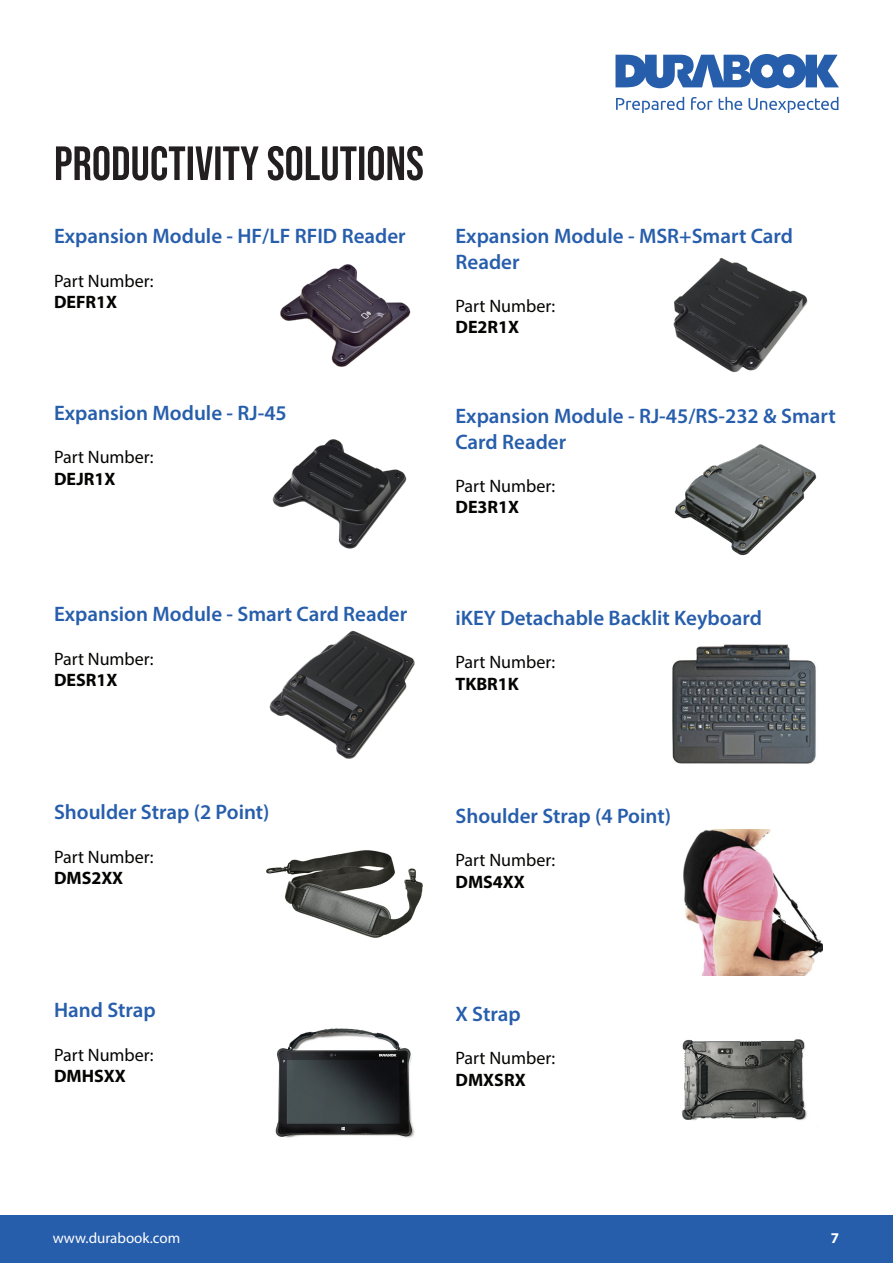
<style>
.page{position:relative;width:893px;height:1263px;background:#fff}
.page>*{position:absolute;margin:0;border:0;box-sizing:border-box;transform-origin:0 0}
.Accessory_Title{font:600 21px/25.2px "Myriad Pro";color:#275eac}
.t1{font:18px "Myriad Pro";color:#040503}
.t2{font:700 18px "Myriad Pro";color:#040503}
.t3{font:15px "Myriad Pro";color:#fff}
.t4{font:700 15px "Myriad Pro";color:#fff}
</style>
<div class="page">
<svg style="left:615px;top:54px;width:224px;height:34px"></svg>
<svg style="left:719px;top:97px;width:23px;height:13px"></svg>
<svg style="left:691px;top:97px;width:22px;height:13px"></svg>
<svg style="left:616px;top:97px;width:68px;height:16px"></svg>
<svg style="left:748px;top:97px;width:90px;height:16px"></svg>
<div style="left:0;top:1215px;width:893px;height:48px;background:#275eac"></div>
<svg style="left:56px;top:146px;width:367px;height:34px"></svg>
<img style="left:280px;top:264px;width:131px;height:103px">
<img style="left:272px;top:439px;width:135px;height:110px">
<img style="left:674px;top:444px;width:143px;height:112px">
<img style="left:267px;top:851px;width:156px;height:86px">
<img style="left:673px;top:257px;width:135px;height:116px">
<img style="left:269px;top:630px;width:146px;height:129px">
<img style="left:672px;top:644px;width:144px;height:120px">
<img style="left:683px;top:829px;width:140px;height:147px">
<img style="left:275px;top:1028px;width:140px;height:110px">
<img style="left:682px;top:1039px;width:125px;height:81px">
<p class="Accessory_Title" style="left:54px;top:223px;width:353px">Expansion Module - HF/LF RFID Reader</p>
<p class="t1" style="left:54px;top:269px;width:101px">Part Number:</p>
<p class="t2" style="left:54px;top:290px;width:65px">DEFR1X</p>
<p class="Accessory_Title" style="left:54px;top:400px;width:234px">Expansion Module - RJ-45</p>
<p class="t1" style="left:54px;top:446px;width:101px">Part Number:</p>
<p class="t2" style="left:54px;top:467px;width:63px">DEJR1X</p>
<p class="Accessory_Title" style="left:54px;top:601px;width:355px">Expansion Module - Smart Card Reader</p>
<p class="t1" style="left:54px;top:647px;width:101px">Part Number:</p>
<p class="t2" style="left:54px;top:668px;width:65px">DESR1X</p>
<p class="Accessory_Title" style="left:54px;top:799px;width:217px">Shoulder Strap (2 Point)</p>
<p class="t1" style="left:54px;top:845px;width:101px">Part Number:</p>
<p class="t2" style="left:54px;top:866px;width:71px">DMS2XX</p>
<p class="Accessory_Title" style="left:54px;top:997px;width:103px">Hand Strap</p>
<p class="t1" style="left:54px;top:1043px;width:101px">Part Number:</p>
<p class="t2" style="left:54px;top:1064px;width:73px">DMHSXX</p>
<p class="Accessory_Title" style="left:455px;top:223px;width:339px">Expansion Module - MSR+Smart Card<br>Reader</p>
<p class="t1" style="left:455px;top:295px;width:101px">Part Number:</p>
<p class="t2" style="left:455px;top:315px;width:65px">DE2R1X</p>
<p class="Accessory_Title" style="left:455px;top:403px;width:382px">Expansion Module - RJ-45/RS-232 &amp; Smart<br>Card Reader</p>
<p class="t1" style="left:455px;top:475px;width:101px">Part Number:</p>
<p class="t2" style="left:455px;top:495px;width:65px">DE3R1X</p>
<p class="Accessory_Title" style="left:455px;top:605px;width:308px">iKEY Detachable Backlit Keyboard</p>
<p class="t1" style="left:455px;top:651px;width:101px">Part Number:</p>
<p class="t2" style="left:455px;top:672px;width:65px">TKBR1K</p>
<p class="Accessory_Title" style="left:455px;top:803px;width:217px">Shoulder Strap (4 Point)</p>
<p class="t1" style="left:455px;top:849px;width:101px">Part Number:</p>
<p class="t2" style="left:455px;top:870px;width:71px">DMS4XX</p>
<p class="Accessory_Title" style="left:455px;top:1001px;width:67px">X Strap</p>
<p class="t1" style="left:455px;top:1047px;width:101px">Part Number:</p>
<p class="t2" style="left:455px;top:1068px;width:72px">DMXSRX</p>
<p class="t3" style="left:53px;top:1228px;width:129px">www.durabook.com</p>
<p class="t4" style="left:831px;top:1228px;width:10px">7</p>
</div>
